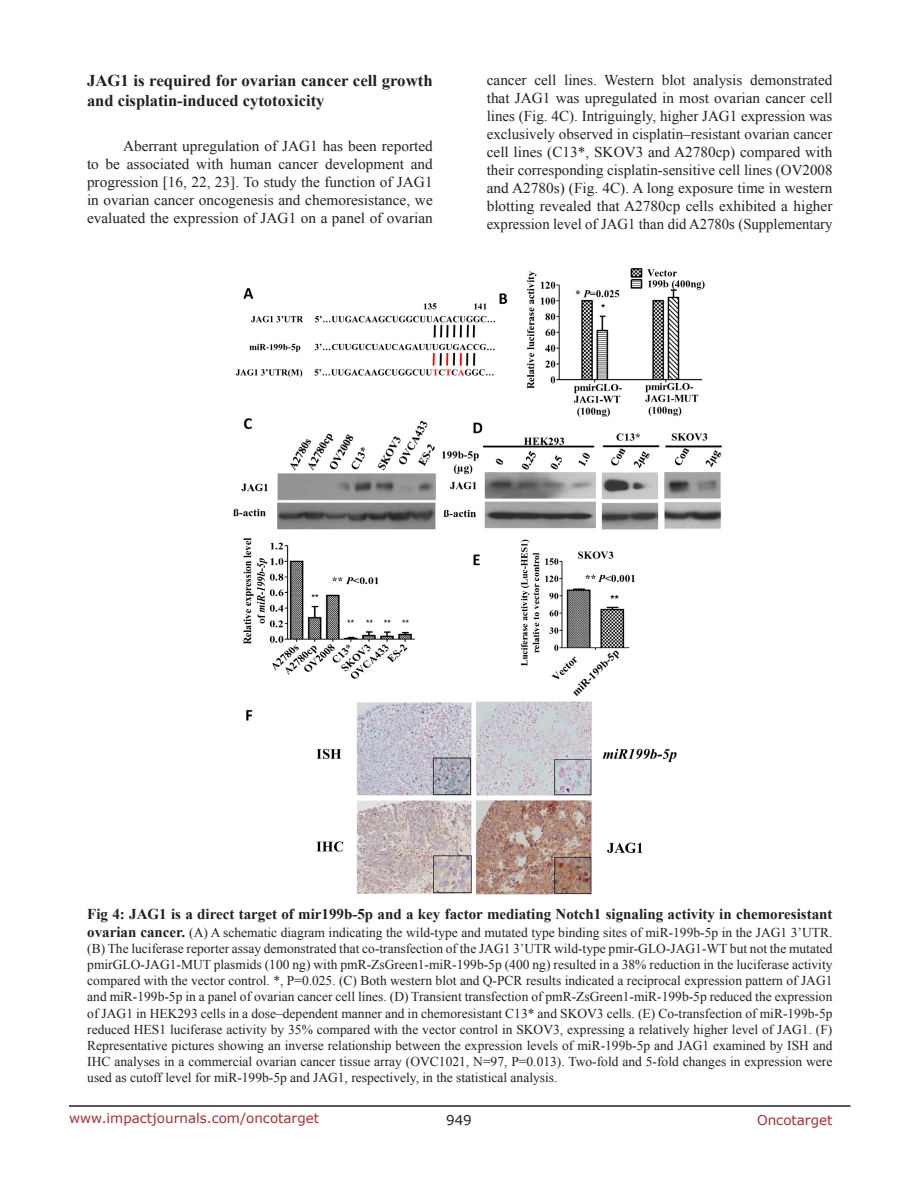
<style>
.page{position:relative;width:918px;height:1188px;background:#fff}
.page>*{position:absolute;margin:0;border:0;box-sizing:border-box;transform-origin:0 0}
.SubHeading{font:700 16.5px/19.8px "Times New Roman";color:#221f22}
.BodyText{font:15px/18px "Times New Roman";color:#221f22;text-align:justify}
.FigureText{font:700 15px "Times New Roman";color:#221f22}
.FigureText-2{font:13.5px/16.2px "Times New Roman";color:#221f22;text-align:justify}
.t1{font:13.5px "Verdana";color:#ac2b31}
.t2{font:13.5px "Verdana";color:#221f22}
.s1{font-weight:700;font-size:15px}
</style>
<div class="page">
<hr style="left:69px;top:1105px;width:781px;height:2px;background:#231f20">
<img style="left:233px;top:268px;width:489px;height:627px">
<p class="SubHeading" style="left:87px;top:70px;width:347px">JAG1 is required for ovarian cancer cell growth and cisplatin-induced cytotoxicity</p>
<p class="BodyText" style="left:87px;top:136px;width:347px;text-indent:36px">Aberrant upregulation of JAG1 has been reported to be associated with human cancer development and progression [16, 22, 23]. To study the function of JAG1 in ovarian cancer oncogenesis and chemoresistance, we evaluated the expression of JAG1 on a panel of ovarian</p>
<p class="BodyText" style="left:487px;top:71px;width:347px">cancer cell lines. Western blot analysis demonstrated that JAG1 was upregulated in most ovarian cancer cell lines (Fig. 4C). Intriguingly, higher JAG1 expression was exclusively observed in cisplatin–resistant ovarian cancer cell lines (C13*, SKOV3 and A2780cp) compared with their corresponding cisplatin-sensitive cell lines (OV2008 and A2780s) (Fig. 4C). A long exposure time in western blotting revealed that A2780cp cells exhibited a higher expression level of JAG1 than did A2780s (Supplementary</p>
<p class="FigureText" style="left:87px;top:903px;width:747px">Fig 4: JAG1 is a direct target of mir199b-5p and a key factor mediating Notch1 signaling activity in chemoresistant</p>
<p class="FigureText-2" style="left:87px;top:924px;width:747px"><span class="s1">ovarian cancer.</span> (A) A schematic diagram indicating the wild-type and mutated type binding sites of miR-199b-5p in the JAG1 3’UTR. (B) The luciferase reporter assay demonstrated that co-transfection of the JAG1 3’UTR wild-type pmir-GLO-JAG1-WT but not the mutated pmirGLO-JAG1-MUT plasmids (100 ng) with pmR-ZsGreen1-miR-199b-5p (400 ng) resulted in a 38% reduction in the luciferase activity compared with the vector control. *, P=0.025. (C) Both western blot and Q-PCR results indicated a reciprocal expression pattern of JAG1 and miR-199b-5p in a panel of ovarian cancer cell lines. (D) Transient transfection of pmR-ZsGreen1-miR-199b-5p reduced the expression of JAG1 in HEK293 cells in a dose–dependent manner and in chemoresistant C13* and SKOV3 cells. (E) Co-transfection of miR-199b-5p reduced HES1 luciferase activity by 35% compared with the vector control in SKOV3, expressing a relatively higher level of JAG1. (F)<br>Representative pictures showing an inverse relationship between the expression levels of miR-199b-5p and JAG1 examined by ISH and IHC analyses in a commercial ovarian cancer tissue array (OVC1021, N=97, P=0.013). Two-fold and 5-fold changes in expression were used as cutoff level for miR-199b-5p and JAG1, respectively, in the statistical analysis.</p>
<p class="t1" style="left:69px;top:1109px;width:252px">www.impactjournals.com/oncotarget</p>
<p class="t2" style="left:446px;top:1111px;width:27px">949</p>
<p class="t1" style="left:757px;top:1111px;width:77px">Oncotarget</p>
</div>
